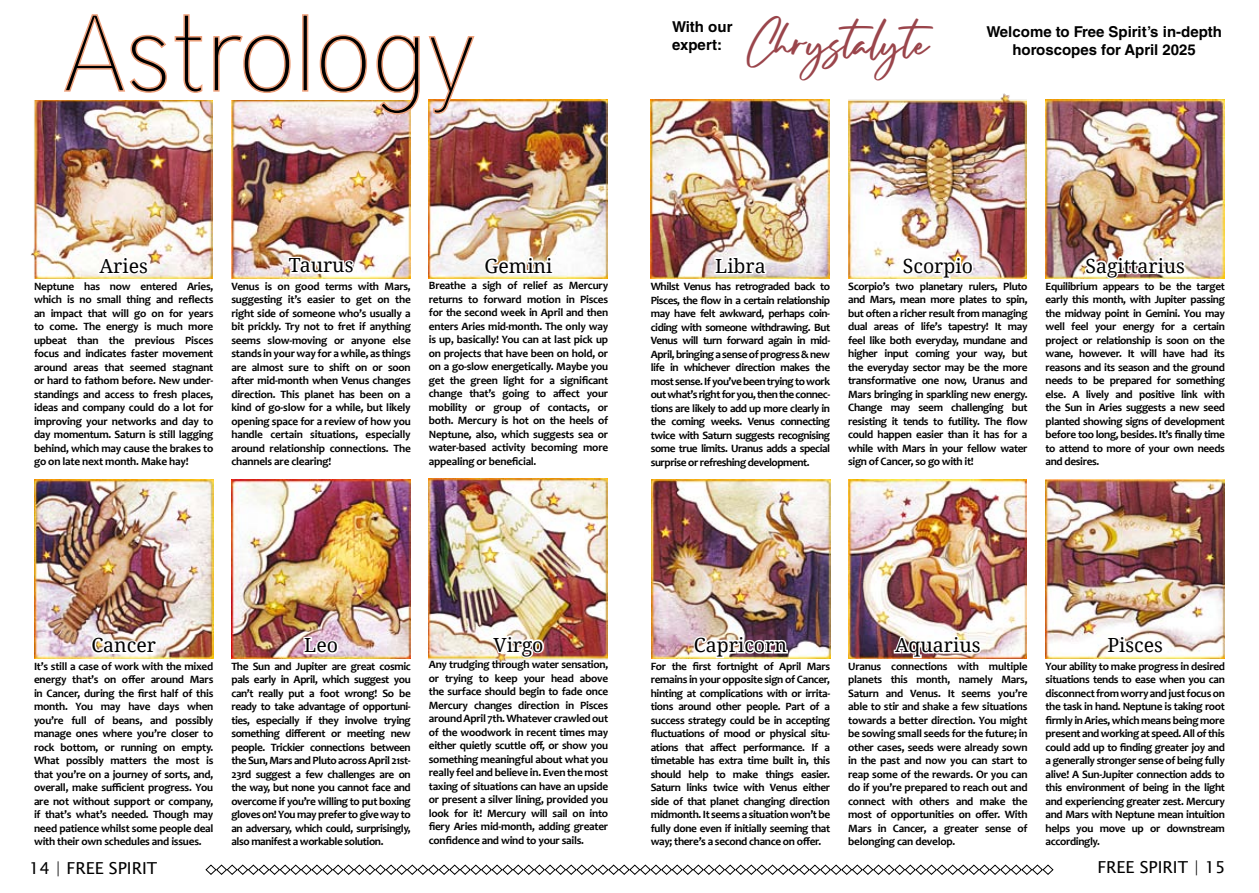
<style>
.page{position:relative;width:1259px;height:893px;background:#fff}
.page>*{position:absolute;margin:0;border:0;box-sizing:border-box;transform-origin:0 0}
.t1{font:100 108px "District";color:#000}
.t2{font:49.5px "Jasson Gillen";color:#9a454b}
.t3{font:19.5px "Droid Serif";color:#000}
.t4{font:16.5px "Lucida Sans Unicode";color:#000}
.t5{font:700 15px/18px "Helvetica LT Std";color:#000}
.t6{font:700 11.25px/13.5px "Candara";letter-spacing:-.025em;color:#000;text-align:justify}
</style>
<div class="page">
<img style="left:31px;top:100px;width:182px;height:179px">
<img style="left:231px;top:100px;width:179px;height:179px">
<img style="left:429px;top:100px;width:178px;height:178px">
<img style="left:429px;top:479px;width:178px;height:181px">
<img style="left:231px;top:479px;width:179px;height:179px">
<img style="left:35px;top:479px;width:178px;height:179px">
<svg style="left:96px;top:233px;width:55px;height:46px"></svg>
<img style="left:286px;top:208px;width:70px;height:68px">
<svg style="left:482px;top:254px;width:73px;height:23px"></svg>
<svg style="left:89px;top:635px;width:71px;height:21px"></svg>
<svg style="left:302px;top:635px;width:39px;height:21px"></svg>
<svg style="left:490px;top:622px;width:56px;height:41px"></svg>
<svg style="left:64px;top:14px;width:103px;height:79px"></svg>
<svg style="left:174px;top:14px;width:29px;height:79px"></svg>
<svg style="left:213px;top:34px;width:78px;height:59px"></svg>
<div style="left:302px;top:14px;width:6px;height:78px;border:2px solid #eda07b"></div>
<svg style="left:319px;top:34px;width:49px;height:59px"></svg>
<svg style="left:376px;top:34px;width:44px;height:81px"></svg>
<svg style="left:428px;top:36px;width:47px;height:79px"></svg>
<svg style="left:205px;top:864px;width:849px;height:11px"></svg>
<img style="left:651px;top:99px;width:178px;height:180px">
<img style="left:849px;top:94px;width:177px;height:185px">
<img style="left:1045px;top:99px;width:179px;height:180px">
<img style="left:651px;top:479px;width:179px;height:179px">
<img style="left:848px;top:479px;width:178px;height:179px">
<img style="left:1045px;top:479px;width:179px;height:179px">
<svg style="left:899px;top:254px;width:76px;height:25px"></svg>
<svg style="left:1082px;top:254px;width:106px;height:25px"></svg>
<svg style="left:713px;top:254px;width:55px;height:23px"></svg>
<svg style="left:1105px;top:634px;width:61px;height:22px"></svg>
<img style="left:892px;top:613px;width:91px;height:46px">
<svg style="left:691px;top:633px;width:98px;height:26px"></svg>
<h2 class="t2" style="left:746px;top:8px;width:184px">Chrystalyte</h2>
<h1 class="t1" style="left:62px;top:-10px;width:416px">Astrology</h1>
<h3 class="t5" style="left:672px;top:18px;width:62px">With our expert:</h3>
<h3 class="t5" style="left:986px;top:22px;width:237px">Welcome to Free Spirit’s in-depth</h3>
<h3 class="t5" style="left:1012px;top:40px;width:185px">horoscopes for April 2025</h3>
<h3 class="t3" style="left:99px;top:254px;width:50px">Aries</h3>
<h3 class="t3" style="left:289px;top:253px;width:66px">Taurus</h3>
<h3 class="t3" style="left:484px;top:254px;width:69px">Gemini</h3>
<p class="t6" style="left:34px;top:279px;width:181px">Neptune has now entered Aries, which is no small thing and reflects an impact that will go on for years to come. The energy is much more upbeat than the previous Pisces focus and indicates faster movement around areas that seemed stagnant or hard to fathom before. New under&shy;standings and access to fresh places, ideas and company could do a lot for improving your networks and day to day momentum. Saturn is still lagging behind, which may cause the brakes to go on late next month. Make hay!</p>
<p class="t6" style="left:231px;top:279px;width:181px">Venus is on good terms with Mars, suggesting it’s easier to get on the right side of someone who’s usually a bit prickly. Try not to fret if anything seems slow-moving or anyone else stands in your way for a while, as things are almost sure to shift on or soon after mid-month when Venus changes direction. This planet has been on a kind of go-slow for a while, but likely opening space for a review of how you handle certain situations, especially around relationship connections. The channels are clearing!</p>
<p class="t6" style="left:429px;top:279px;width:181px">Breathe a sigh of relief as Mercury returns to forward motion in Pisces for the second week in April and then enters Aries mid-month. The only way is up, basically! You can at last pick up on projects that have been on hold, or on a go-slow energetically. Maybe you get the green light for a significant change that’s going to affect your mobility or group of contacts, or both. Mercury is hot on the heels of Neptune, also, which suggests sea or water-based activity becoming more appealing or beneficial.</p>
<h3 class="t3" style="left:715px;top:254px;width:52px">Libra</h3>
<h3 class="t3" style="left:903px;top:254px;width:72px">Scorpio</h3>
<h3 class="t3" style="left:1085px;top:254px;width:101px">Sagittarius</h3>
<p class="t6" style="left:651px;top:280px;width:181px">Whilst Venus has retrograded back to Pisces, the flow in a certain relationship may have felt awkward, perhaps coin&shy;ciding with someone withdrawing. But Venus will turn forward again in mid-April, bringing a sense of progress &amp; new life in whichever direction makes the most sense. If you’ve been trying to work out what’s right for you, then the connec&shy;tions are likely to add up more clearly in the coming weeks. Venus connecting twice with Saturn suggests recognising some true limits. Uranus adds a special surprise or refreshing development.</p>
<p class="t6" style="left:848px;top:279px;width:181px">Scorpio’s two planetary rulers, Pluto and Mars, mean more plates to spin, but often a richer result from managing dual areas of life’s tapestry! It may feel like both everyday, mundane and higher input coming your way, but the everyday sector may be the more transformative one now, Uranus and Mars bringing in sparkling new energy.<br>Change may seem challenging but resisting it tends to futility. The flow could happen easier than it has for a while with Mars in your fellow water sign of Cancer, so go with it!</p>
<p class="t6" style="left:1045px;top:279px;width:181px">Equilibrium appears to be the target early this month, with Jupiter passing the midway point in Gemini. You may well feel your energy for a certain project or relationship is soon on the wane, however. It will have had its reasons and its season and the ground needs to be prepared for something else. A lively and positive link with the Sun in Aries suggests a new seed planted showing signs of development before too long, besides. It’s finally time to attend to more of your own needs and desires.</p>
<h3 class="t3" style="left:91px;top:633px;width:66px">Cancer</h3>
<h3 class="t3" style="left:304px;top:633px;width:35px">Leo</h3>
<h3 class="t3" style="left:493px;top:632px;width:51px">Virgo</h3>
<h3 class="t3" style="left:694px;top:633px;width:94px">Capricorn</h3>
<h3 class="t3" style="left:895px;top:633px;width:87px">Aquarius</h3>
<h3 class="t3" style="left:1107px;top:633px;width:57px">Pisces</h3>
<p class="t6" style="left:34px;top:659px;width:181px">It’s still a case of work with the mixed energy that’s on offer around Mars in Cancer, during the first half of this month. You may have days when you’re full of beans, and possibly manage ones where you’re closer to rock bottom, or running on empty.<br>What possibly matters the most is that you’re on a journey of sorts, and, overall, make sufficient progress. You are not without support or company, if that’s what’s needed. Though may need patience whilst some people deal with their own schedules and issues.</p>
<p class="t6" style="left:231px;top:659px;width:181px">The Sun and Jupiter are great cosmic pals early in April, which suggest you can’t really put a foot wrong! So be ready to take advantage of opportuni&shy;ties, especially if they involve trying something different or meeting new people. Trickier connections between the Sun, Mars and Pluto across April 21st-23rd suggest a few challenges are on the way, but none you cannot face and overcome if you’re willing to put boxing gloves on! You may prefer to give way to an adversary, which could, surprisingly, also manifest a workable solution.</p>
<p class="t6" style="left:429px;top:658px;width:181px">Any trudging through water sensation, or trying to keep your head above the surface should begin to fade once Mercury changes direction in Pisces around April 7th. Whatever crawled out of the woodwork in recent times may either quietly scuttle off, or show you something meaningful about what you really feel and believe in. Even the most taxing of situations can have an upside or present a silver lining, provided you look for it! Mercury will sail on into fiery Aries mid-month, adding greater confidence and wind to your sails.</p>
<p class="t6" style="left:651px;top:659px;width:181px">For the first fortnight of April Mars remains in your opposite sign of Cancer, hinting at complications with or irrita&shy;tions around other people. Part of a success strategy could be in accepting fluctuations of mood or physical situ&shy;ations that affect performance. If a timetable has extra time built in, this should help to make things easier.<br>Saturn links twice with Venus either side of that planet changing direction midmonth. It seems a situation won’t be fully done even if initially seeming that way; there’s a second chance on offer.</p>
<p class="t6" style="left:848px;top:659px;width:181px">Uranus connections with multiple planets this month, namely Mars, Saturn and Venus. It seems you’re able to stir and shake a few situations towards a better direction. You might be sowing small seeds for the future; in other cases, seeds were already sown in the past and now you can start to reap some of the rewards. Or you can do if you’re prepared to reach out and connect with others and make the most of opportunities on offer. With Mars in Cancer, a greater sense of belonging can develop.</p>
<p class="t6" style="left:1045px;top:659px;width:181px">Your ability to make progress in desired situations tends to ease when you can disconnect from worry and just focus on the task in hand. Neptune is taking root firmly in Aries, which means being more present and working at speed. All of this could add up to finding greater joy and a generally stronger sense of being fully alive! A Sun-Jupiter connection adds to this environment of being in the light and experiencing greater zest. Mercury and Mars with Neptune mean intuition helps you move up or downstream accordingly.</p>
<h3 class="t4" style="left:29px;top:855px;width:130px">14 | FREE SPIRIT</h3>
<h3 class="t4" style="left:1097px;top:854px;width:130px">FREE SPIRIT | 15</h3>
</div>
